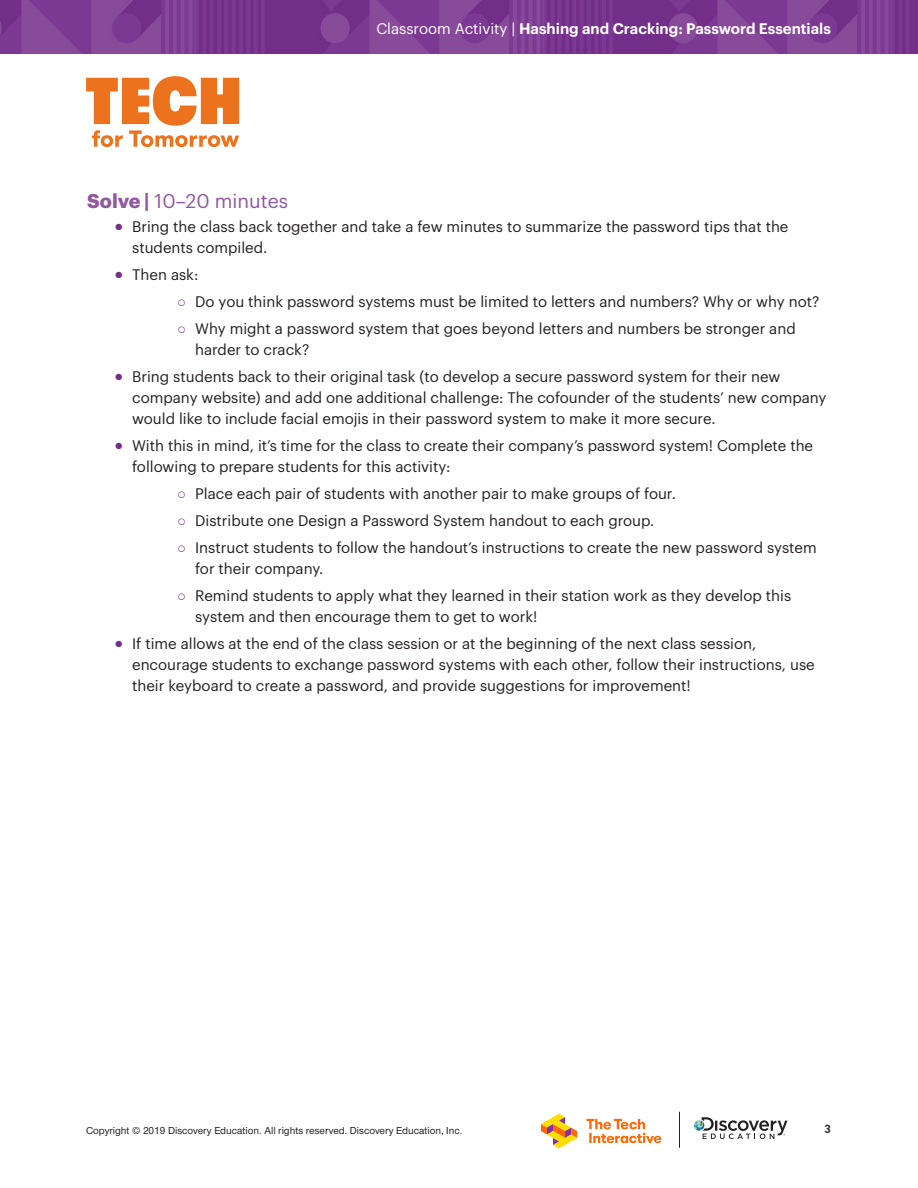
<style>
.page{position:relative;width:918px;height:1188px;background:#fff}
.page>*{position:absolute;margin:0;border:0;box-sizing:border-box;transform-origin:0 0}
.Subhead_2{font:19.5px "Graphik LC";color:#9058a0}
.t1{font:15px/21px "Graphik LC";color:#231f20}
.t2{font:600 15px "Graphik LC";color:#fff}
.t3{font:700 12px "DIN2014";color:#343333}
.t4{font:10.5px "UHC Sans";color:#231f20}
.s1{font-weight:400}
.s2{font-weight:700}
.s3{font-family:"Helvetica Neue";font-weight:300;color:#742e88}
.s4{font-family:"Arial";color:#742e88}
</style>
<div class="page">
<img style="left:0;top:0;width:914px;height:54px">
<svg style="left:694px;top:1117px;width:94px;height:22px"></svg>
<hr style="left:679px;top:1112px;width:1px;height:36px;background:#231f20">
<svg style="left:541px;top:1114px;width:36px;height:34px"></svg>
<svg style="left:586px;top:1119px;width:75px;height:24px"></svg>
<svg style="left:86px;top:76px;width:153px;height:71px"></svg>
<p class="t2" style="left:376px;top:17px;width:456px"><span class="s1">Classroom Activity |</span> Hashing and Cracking: Password Essentials</p>
<p class="Subhead_2" style="left:87px;top:186px;width:203px"><span class="s2">Solve |</span> 10–20 minutes</p>
<p class="t1" style="left:132px;top:215px;width:658px;text-indent:-18px"><span class="s3">●</span> Bring the class back together and take a few minutes to summarize the password tips that the students compiled.</p>
<p class="t1" style="left:114px;top:263px;width:86px"><span class="s3">●</span> Then ask:</p>
<p class="t1" style="left:177px;top:290px;width:644px"><span class="s4">○</span> Do you think password systems must be limited to letters and numbers? Why or why not?</p>
<p class="t1" style="left:195px;top:317px;width:602px;text-indent:-18px"><span class="s4">○</span> Why might a password system that goes beyond letters and numbers be stronger and harder to crack?</p>
<p class="t1" style="left:132px;top:365px;width:696px;text-indent:-18px"><span class="s3">●</span> Bring students back to their original task (to develop a secure password system for their new company website) and add one additional challenge: The cofounder of the students’ new company would like to include facial emojis in their password system to make it more secure.</p>
<p class="t1" style="left:132px;top:434px;width:683px;text-indent:-18px"><span class="s3">●</span> With this in mind, it’s time for the class to create their company’s password system! Complete the following to prepare students for this activity:</p>
<p class="t1" style="left:177px;top:482px;width:500px"><span class="s4">○</span> Place each pair of students with another pair to make groups of four.</p>
<p class="t1" style="left:177px;top:509px;width:479px"><span class="s4">○</span> Distribute one Design a Password System handout to each group.</p>
<p class="t1" style="left:195px;top:536px;width:623px;text-indent:-18px"><span class="s4">○</span> Instruct students to follow the handout’s instructions to create the new password system for their company.</p>
<p class="t1" style="left:195px;top:584px;width:598px;text-indent:-18px"><span class="s4">○</span> Remind students to apply what they learned in their station work as they develop this system and then encourage them to get to work!</p>
<p class="t1" style="left:132px;top:632px;width:684px;text-indent:-18px"><span class="s3">●</span> If time allows at the end of the class session or at the beginning of the next class session, encourage students to exchange password systems with each other, follow their instructions, use their keyboard to create a password, and provide suggestions for improvement!</p>
<p class="t4" style="left:86px;top:1123px;width:378px">Copyright © 2019 Discovery Education. All rights reserved. Discovery Education, Inc.</p>
<p class="t3" style="left:825px;top:1121px;width:8px">3</p>
</div>
